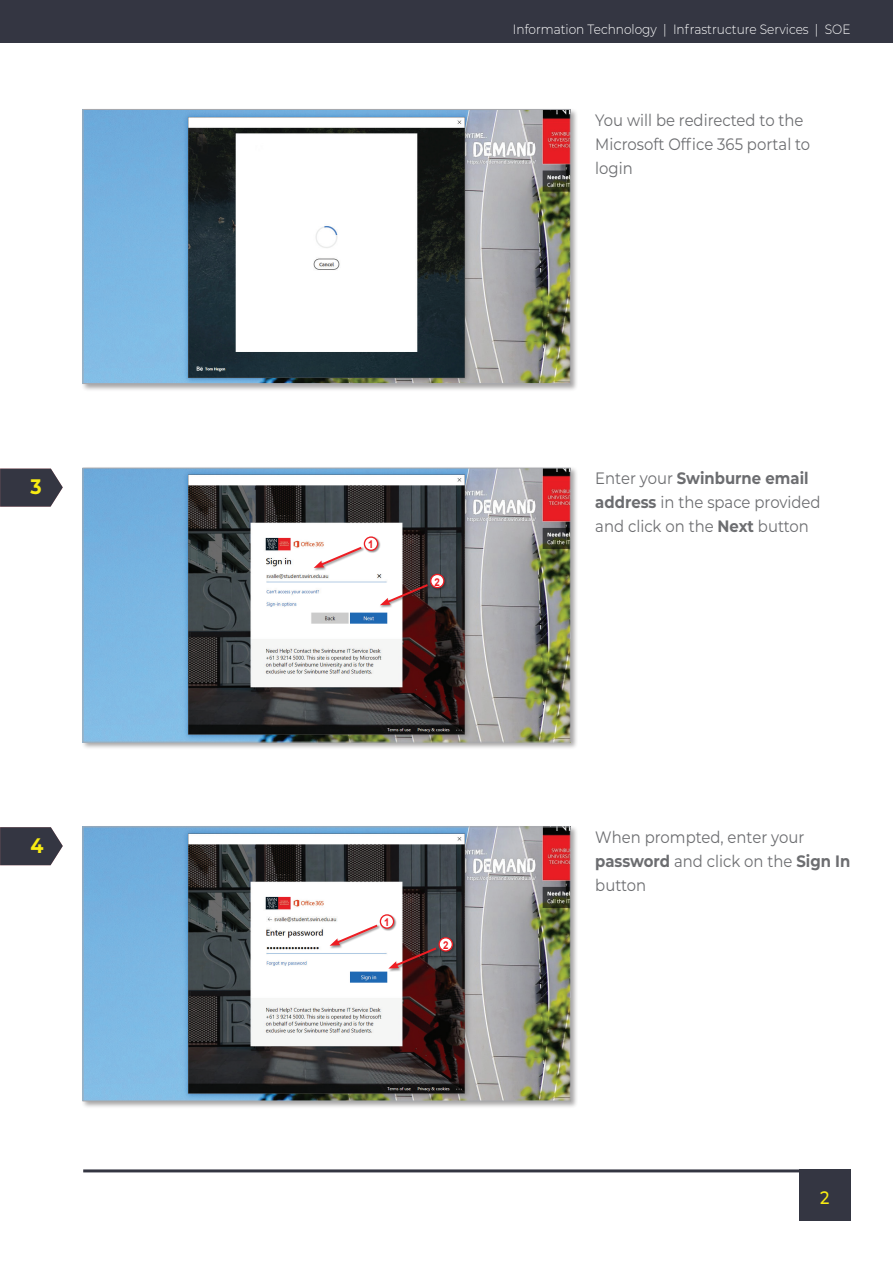
<style>
.page{position:relative;width:893px;height:1263px;background:#fff}
.page>*{position:absolute;margin:0;border:0;box-sizing:border-box;transform-origin:0 0}
.t1{font:700 21px "Montserrat";color:#f9ec13;scale:.9 1}
.t2{font:500 18px "Montserrat";color:#f9ec13;scale:.9 1}
.t3{font:16.5px/24px "Montserrat";color:#6c6d70;scale:.9 1}
.t4{font:300 13.5px "Montserrat";color:#fff;scale:.9 1}
.t5{font:700 10.8px "Arial";color:#ee1d23;scale:.9 1}
.s1{font-weight:700}
</style>
<div class="page">
<div style="left:81px;top:108px;width:497px;height:283px;background:#231f20;opacity:.4"></div>
<img style="left:85px;top:111px;width:483px;height:271px">
<div style="left:83px;top:109px;width:487px;height:275px;border:1px solid #a8a9ad"></div>
<div style="left:81px;top:466px;width:497px;height:284px;background:#231f20;opacity:.4"></div>
<img style="left:85px;top:470px;width:483px;height:270px">
<div style="left:83px;top:468px;width:487px;height:274px;border:1px solid #a8a9ad"></div>
<div style="left:81px;top:825px;width:497px;height:284px;background:#231f20;opacity:.4"></div>
<img style="left:85px;top:829px;width:483px;height:270px">
<div style="left:83px;top:827px;width:487px;height:274px;border:1px solid #a8a9ad"></div>
<div style="left:329px;top:924px;width:51px;height:25px;background:#231f20;opacity:.5"></div>
<svg style="left:330px;top:923px;width:50px;height:23px"></svg>
<div style="left:380px;top:914px;width:17px;height:17px;background:#231f20;opacity:.5"></div>
<div style="left:380px;top:915px;width:14px;height:13px;background:#fff;border-radius:50%"></div>
<div style="left:380px;top:914px;width:14px;height:15px;border:1px solid #ee1d23;border-radius:50%"></div>
<div style="left:388px;top:947px;width:51px;height:25px;background:#231f20;opacity:.5"></div>
<svg style="left:388px;top:946px;width:51px;height:22px"></svg>
<div style="left:438px;top:937px;width:18px;height:17px;background:#231f20;opacity:.5"></div>
<svg style="left:439px;top:938px;width:13px;height:13px"></svg>
<div style="left:438px;top:937px;width:15px;height:15px;border:1px solid #ee1d23;border-radius:50%"></div>
<div style="left:799px;top:1169px;width:51px;height:51px;background:#343642"></div>
<hr style="left:83px;top:1169px;width:716px;height:3px;background:#343642">
<div style="left:0;top:0;width:893px;height:43px;background:#343642"></div>
<svg style="left:0;top:469px;width:63px;height:38px;background:#494a55"></svg>
<svg style="left:0;top:827px;width:63px;height:38px;background:#494a55"></svg>
<div style="left:313px;top:546px;width:52px;height:25px;background:#231f20;opacity:.5"></div>
<svg style="left:314px;top:545px;width:50px;height:23px"></svg>
<div style="left:364px;top:536px;width:17px;height:17px;background:#231f20;opacity:.5"></div>
<svg style="left:364px;top:537px;width:14px;height:13px"></svg>
<div style="left:364px;top:536px;width:14px;height:15px;border:1px solid #ee1d23;border-radius:50%"></div>
<div style="left:380px;top:584px;width:51px;height:25px;background:#231f20;opacity:.5"></div>
<svg style="left:380px;top:582px;width:50px;height:23px"></svg>
<div style="left:430px;top:573px;width:17px;height:18px;background:#231f20;opacity:.5"></div>
<svg style="left:431px;top:574px;width:13px;height:14px"></svg>
<div style="left:430px;top:574px;width:15px;height:14px;border:1px solid #ee1d23;border-radius:50%"></div>
<p class="t1" style="left:31px;top:471px;width:14px">3</p>
<p class="t1" style="left:31px;top:830px;width:16px">4</p>
<p class="t4" style="left:513px;top:20px;width:377px">Information Technology | Infrastructure Services | SOE</p>
<p class="t3" style="left:595px;top:107px;width:240px">You will be redirected to the<br>Microsoft Office 365 portal to login</p>
<p class="t5" style="left:368px;top:537px;width:8px">1</p>
<p class="t5" style="left:435px;top:575px;width:8px">2</p>
<p class="t5" style="left:384px;top:915px;width:8px">1</p>
<p class="t5" style="left:443px;top:938px;width:8px">2</p>
<p class="t3" style="left:595px;top:466px;width:252px">Enter your <span class="s1">Swinburne email address</span> in the space provided and click on the <span class="s1">Next</span> button</p>
<p class="t3" style="left:595px;top:824px;width:285px">When prompted, enter your <span class="s1">password</span> and click on the <span class="s1">Sign In </span>button</p>
<p class="t2" style="left:820px;top:1185px;width:12px">2</p>
</div>
